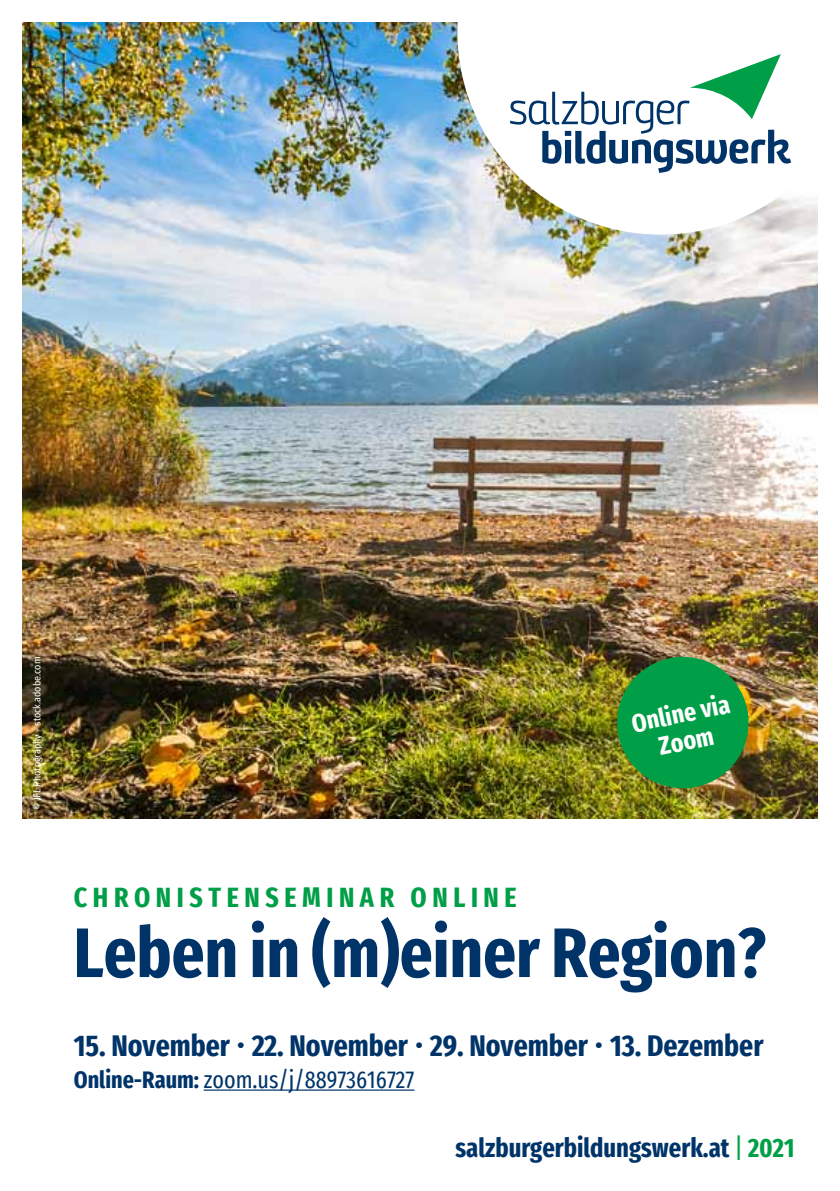
<style>
.page{position:relative;width:840px;height:1191px;background:#fff}
.page>*{position:absolute;margin:0;border:0;box-sizing:border-box;transform-origin:0 0}
.t1{font:700 extra-condensed 70px "Fira Sans";color:#003469}
.t2{font:700 extra-condensed 30px "Fira Sans";color:#003469}
.t3{font:700 extra-condensed 28px "Fira Sans";letter-spacing:.2em;color:#009f47}
.t4{font:700 extra-condensed 26.6px "Fira Sans";color:#003469}
.t5{font:700 extra-condensed 25.8px/27.6px "Fira Sans";color:#fff;text-align:center}
.t6{font:extra-condensed 24px "Fira Sans";color:#003469}
.t7{font:10px "Fira Sans Condensed";color:#fff}
.s1{font-weight:700}
.s2{font-weight:400;color:#009f47}
.s3{color:#009f47}
</style>
<div class="page">
<img style="left:22px;top:23px;width:794px;height:795px">
<svg style="left:457px;top:22px;width:361px;height:213px"></svg>
<svg style="left:509px;top:54px;width:281px;height:119px"></svg>
<hr style="left:203px;top:1089px;width:211px;height:1px;background:#003469">
<div style="left:616px;top:657px;width:132px;height:131px;background:#009f47;border-radius:50%"></div>
<p class="t7" style="left:30px;top:810px;width:155px;rotate:-90deg">© JFL Photography - stock.adobe.com</p>
<p class="t5" style="left:628px;top:709px;width:102px;rotate:-12deg">Online via<br>Zoom</p>
<p class="t3" style="left:74px;top:874px;width:444px">Chronistenseminar online</p>
<h1 class="t1" style="left:74px;top:894px;width:693px">Leben in (m)einer Region?</h1>
<p class="t2" style="left:74px;top:1021px;width:691px">15. November 22. November 29. November 13. Dezember</p>
<p class="t6" style="left:74px;top:1061px;width:342px"><span class="s1">Online-Raum:</span> zoom.us/j/88973616727</p>
<p class="t4" style="left:455px;top:1125px;width:340px">salzburgerbildungswerk.at <span class="s2">|</span> <span class="s3">2021</span></p>
</div>
